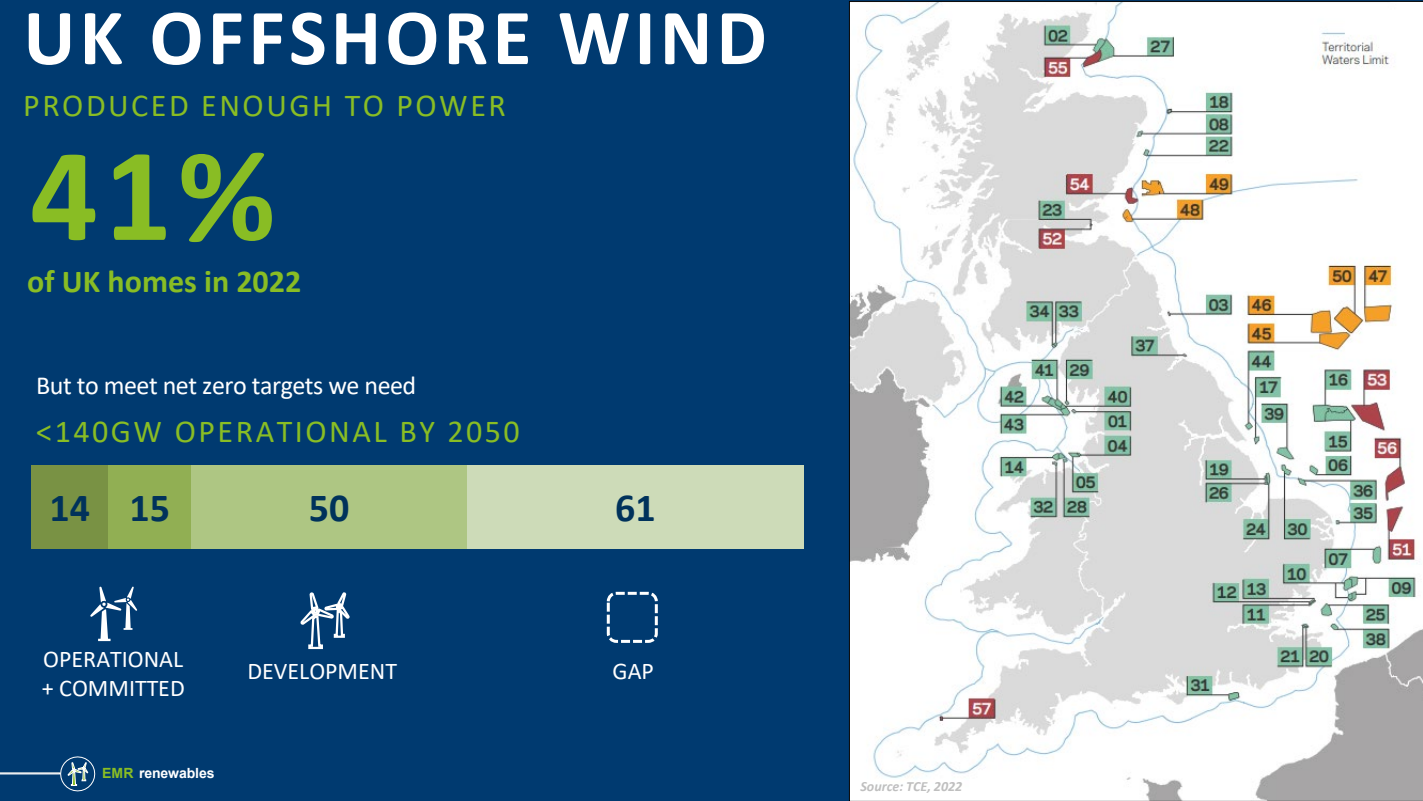
<style>
.page{position:relative;width:1423px;height:801px;background:#fff}
.page>*{position:absolute;margin:0;border:0;box-sizing:border-box;transform-origin:0 0}
.t1{font:700 134px "Calibri";color:#89bd24}
.t2{font:700 80px "Calibri";letter-spacing:.05em;color:#fff}
.t3{font:700 40px "Calibri";color:#00325b}
.t4{font:32px "Calibri";letter-spacing:.08em;color:#89bd24}
.t5{font:700 32px "Calibri";color:#89bd24}
.t6{font:26px "Calibri";letter-spacing:-.02em;color:#fff}
.t7{font:24px/28.8px "Calibri";color:#fff}
.t8{font:italic 700 14px "Calibri";color:#bfbfbf}
.Slide{font:700 14px "Arial";letter-spacing:-.01em;color:#fff}
.s1{color:#89bd24}
</style>
<div class="page">
<div style="left:0;top:0;width:1422px;height:800px;background:#003a70"></div>
<svg style="left:849px;top:1px;width:573px;height:799px;background:#e1e3e1"></svg>
<div style="left:31px;top:465px;width:77px;height:83px;background:#799244"></div>
<div style="left:108px;top:465px;width:83px;height:83px;background:#91af53"></div>
<div style="left:191px;top:465px;width:276px;height:83px;background:#aec683"></div>
<div style="left:467px;top:465px;width:336px;height:83px;background:#cddbb8"></div>
<svg style="left:90px;top:586px;width:47px;height:54px"></svg>
<svg style="left:300px;top:592px;width:50px;height:56px"></svg>
<svg style="left:0;top:756px;width:96px;height:35px"></svg>
<div style="left:606px;top:591px;width:51px;height:51px;border:3px dashed #fff;border-radius:8px"></div>
<p class="t2" style="left:23px;top:-19px;width:745px">UK OFFSHORE WIND</p>
<p class="t4" style="left:23px;top:83px;width:484px">PRODUCED ENOUGH TO POWER</p>
<p class="t1" style="left:30px;top:100px;width:247px">41%</p>
<p class="t5" style="left:27px;top:259px;width:275px">of UK homes in 2022</p>
<p class="t6" style="left:36px;top:367px;width:381px">But to meet net zero targets we need</p>
<p class="t4" style="left:36px;top:408px;width:485px">&lt;140GW OPERATIONAL BY 2050</p>
<p class="t3" style="left:50px;top:479px;width:42px">14</p>
<p class="t3" style="left:130px;top:479px;width:42px">15</p>
<p class="t3" style="left:309px;top:479px;width:42px">50</p>
<p class="t3" style="left:615px;top:479px;width:42px">61</p>
<p class="t7" style="left:42px;top:644px;width:144px">OPERATIONAL + COMMITTED</p>
<p class="t7" style="left:247px;top:655px;width:151px">DEVELOPMENT</p>
<p class="t7" style="left:612px;top:655px;width:43px">GAP</p>
<p class="Slide" style="left:102px;top:762px;width:114px"><span class="s1">EMR</span> renewables</p>
<p class="t8" style="left:860px;top:776px;width:103px">Source: TCE, 2022</p>
</div>
